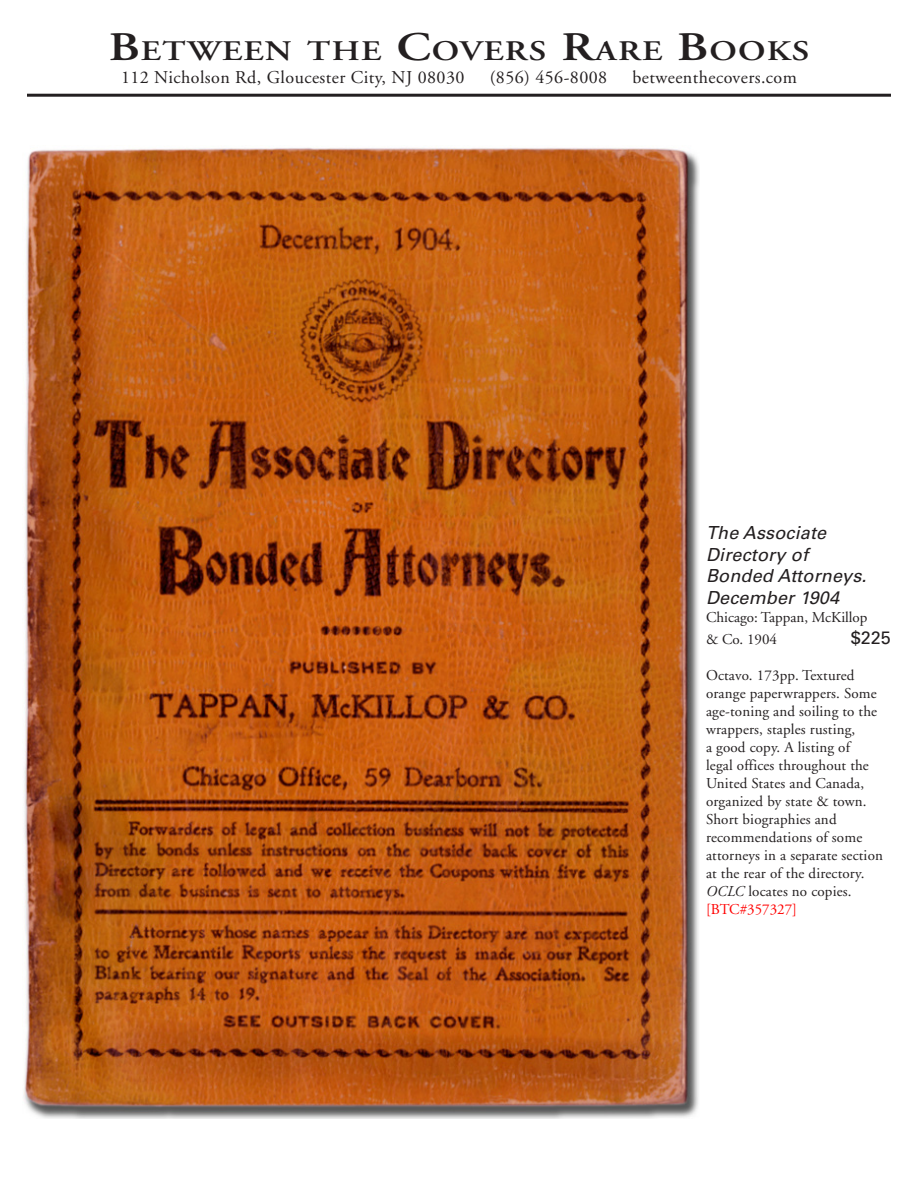
<style>
.page{position:relative;width:918px;height:1188px;background:#fff}
.page>*{position:absolute;margin:0;border:0;box-sizing:border-box;transform-origin:0 0}
.t1{font:600 28.35px "Adobe Garamond";letter-spacing:.035em;color:#231f20;scale:1.22 1}
.t2{font:18px "Adobe Garamond";letter-spacing:.025em;color:#231f20}
.t3{font:italic 18px/21.6px "Univers";letter-spacing:.01em;color:#231f20}
.t4{font:18px "Univers";color:#231f20}
.t5{font:15px/18px "Adobe Garamond";letter-spacing:.01em;color:#231f20}
.s1{font-size:40.5px}
.s2{font-style:italic}
.s3{color:#f00}
</style>
<div class="page">
<hr style="left:27px;top:94px;width:864px;height:3px;background:#231f20">
<img style="left:23px;top:147px;width:676px;height:971px">
<p class="t1" style="left:109px;top:35px;width:576px"><span class="s1">B</span>ETWEEN THE <span class="s1">C</span>OVERS <span class="s1">R</span>ARE <span class="s1">B</span>OOKS</p>
<p class="t2" style="left:121px;top:67px;width:345px">112 Nicholson Rd, Gloucester City, NJ 08030</p>
<p class="t2" style="left:490px;top:67px;width:119px">(856) 456-8008</p>
<p class="t2" style="left:633px;top:67px;width:166px">betweenthecovers.com</p>
<p class="t3" style="left:706px;top:522px;width:122px">The Associate<br>Directory of</p>
<p class="t3" style="left:706px;top:565px;width:162px">Bonded Attorneys.</p>
<p class="t3" style="left:706px;top:587px;width:135px">December 1904</p>
<p class="t5" style="left:706px;top:609px;width:163px">Chicago: Tappan, McKillop</p>
<p class="t5" style="left:706px;top:630px;width:73px">&amp; Co. 1904</p>
<p class="t4" style="left:851px;top:626px;width:42px">$225</p>
<p class="t5" style="left:706px;top:666px;width:178px">Octavo. 173pp. Textured orange paperwrappers. Some age-toning and soiling to the wrappers, staples rusting,<br>a good copy. A listing of<br>legal offices throughout the<br>United States and Canada, organized by state &amp; town.<br>Short biographies and recommendations of some attorneys in a separate section at the rear of the directory.<br><span class="s2">OCLC</span> locates no copies. <span class="s3">[BTC#357327]</span></p>
</div>
